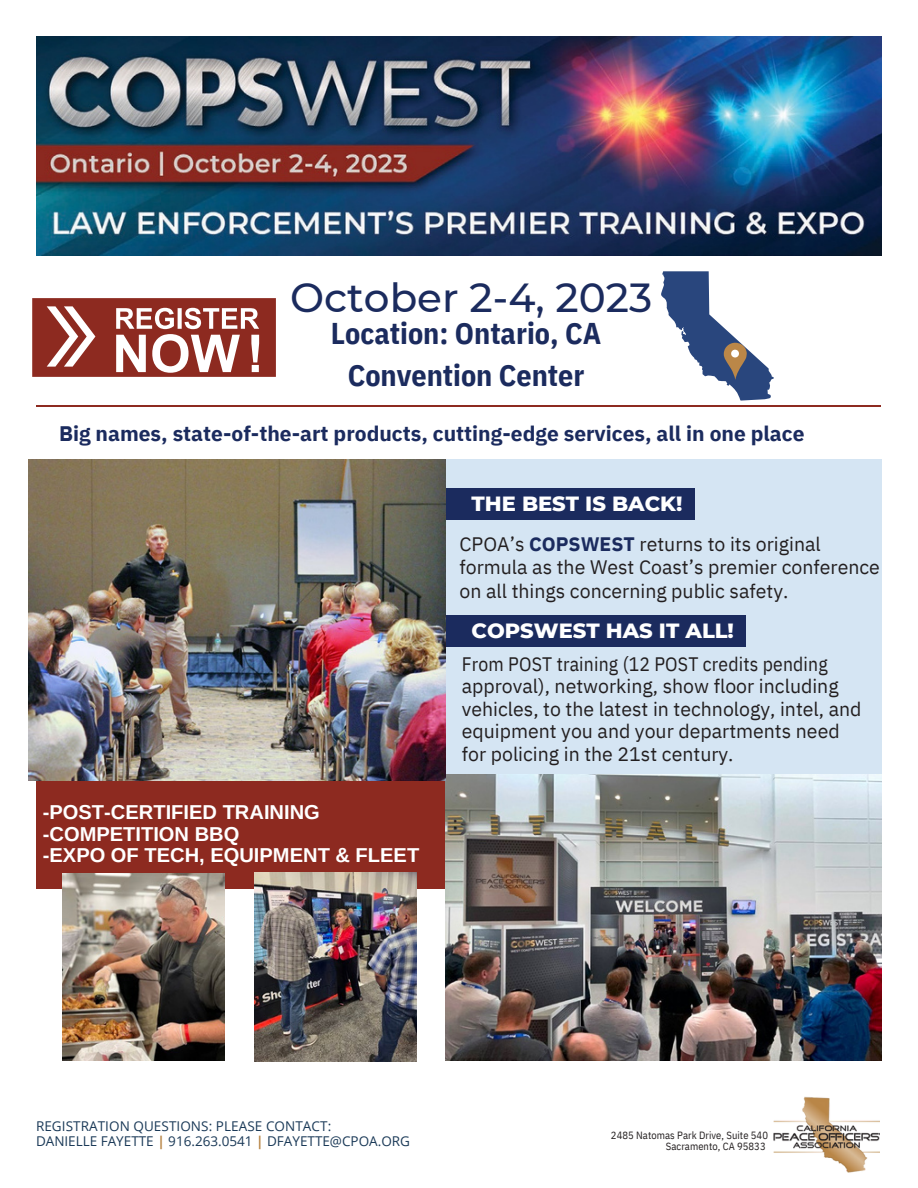
<style>
.page{position:relative;width:918px;height:1188px;background:#fff}
.page>*{position:absolute;margin:0;border:0;box-sizing:border-box;transform-origin:0 0}
.t1{font:500 40.5px "Montserrat";color:#1b2b5e}
.t2{font:700 30px/41.7px "IBM Plex Sans Cond";color:#1b2b5e;text-align:center}
.t3{font:700 21px "IBM Plex Sans";color:#1b2b5e}
.t4{font:800 21px "Montserrat";color:#fff}
.t5{font:700 20.1px/21.3px "Arimo";color:#fff}
.t6{font:19.5px/22.5px "IBM Plex Sans";color:#231f20}
.t7{font:19.5px "IBM Plex Sans Cond";letter-spacing:.01em;color:#231f20}
.t8{font:13.5px "Open Sans";color:#1b3a58}
.t9{font:10.5px/11.2px "IBM Plex Sans Cond";letter-spacing:.005em;color:#231f20;text-align:right}
.s1{font-weight:700;color:#1b2b5e}
.s2{font-weight:700;color:#b88647}
</style>
<div class="page">
<div style="left:438px;top:452px;width:451px;height:330px;background:#d5e5f3"></div>
<div style="left:28px;top:765px;width:425px;height:132px;background:#8d2a20"></div>
<img style="left:446px;top:774px;width:436px;height:287px">
<img style="left:36px;top:36px;width:846px;height:219px">
<img style="left:254px;top:872px;width:162px;height:189px">
<img style="left:62px;top:873px;width:162px;height:188px">
<div style="left:434px;top:616px;width:312px;height:31px;background:#1b2b5e"></div>
<div style="left:434px;top:488px;width:261px;height:32px;background:#1b2b5e"></div>
<img style="left:28px;top:460px;width:418px;height:320px">
<hr style="left:36px;top:406px;width:844px;height:1px;background:#8d2a20">
<svg style="left:661px;top:271px;width:113px;height:130px"></svg>
<img style="left:773px;top:1096px;width:106px;height:77px">
<svg style="left:32px;top:298px;width:244px;height:79px"></svg>
<p class="t1" style="left:290px;top:273px;width:364px">October 2-4, 2023</p>
<p class="t2" style="left:331px;top:312px;width:272px">Location: Ontario, CA<br>Convention Center</p>
<p class="t3" style="left:59px;top:419px;width:747px">Big names, state-of-the-art products, cutting-edge services, all in one place</p>
<p class="t4" style="left:472px;top:490px;width:212px">THE BEST IS BACK!</p>
<p class="t6" style="left:459px;top:531px;width:422px;line-height:23.7px">CPOA’s <span class="s1">COPSWEST</span> returns to its original formula as the West Coast’s premier conference on all things concerning public safety.</p>
<p class="t4" style="left:472px;top:618px;width:264px">COPSWEST HAS IT ALL!</p>
<p class="t5" style="left:43px;top:802px;width:279px">-POST-CERTIFIED TRAINING -COMPETITION BBQ</p>
<p class="t5" style="left:43px;top:844px;width:378px">-EXPO OF TECH, EQUIPMENT &amp; FLEET</p>
<p class="t7" style="left:462px;top:651px;width:367px">From POST training (12 POST credits pending</p>
<p class="t6" style="left:462px;top:675px;width:401px">approval), networking, show floor including vehicles, to the latest in technology, intel, and equipment you and your departments need for policing in the 21st century.</p>
<p class="t8" style="left:36px;top:1116px;width:297px">REGISTRATION QUESTIONS: PLEASE CONTACT:</p>
<p class="t8" style="left:36px;top:1132px;width:376px">DANIELLE FAYETTE <span class="s2">|</span> 916.263.0541 <span class="s2">|</span> DFAYETTE@CPOA.ORG</p>
<p class="t9" style="left:611px;top:1129px;width:159px">2485 Natomas Park Drive, Suite 540<br>Sacramento, CA 95833</p>
</div>
